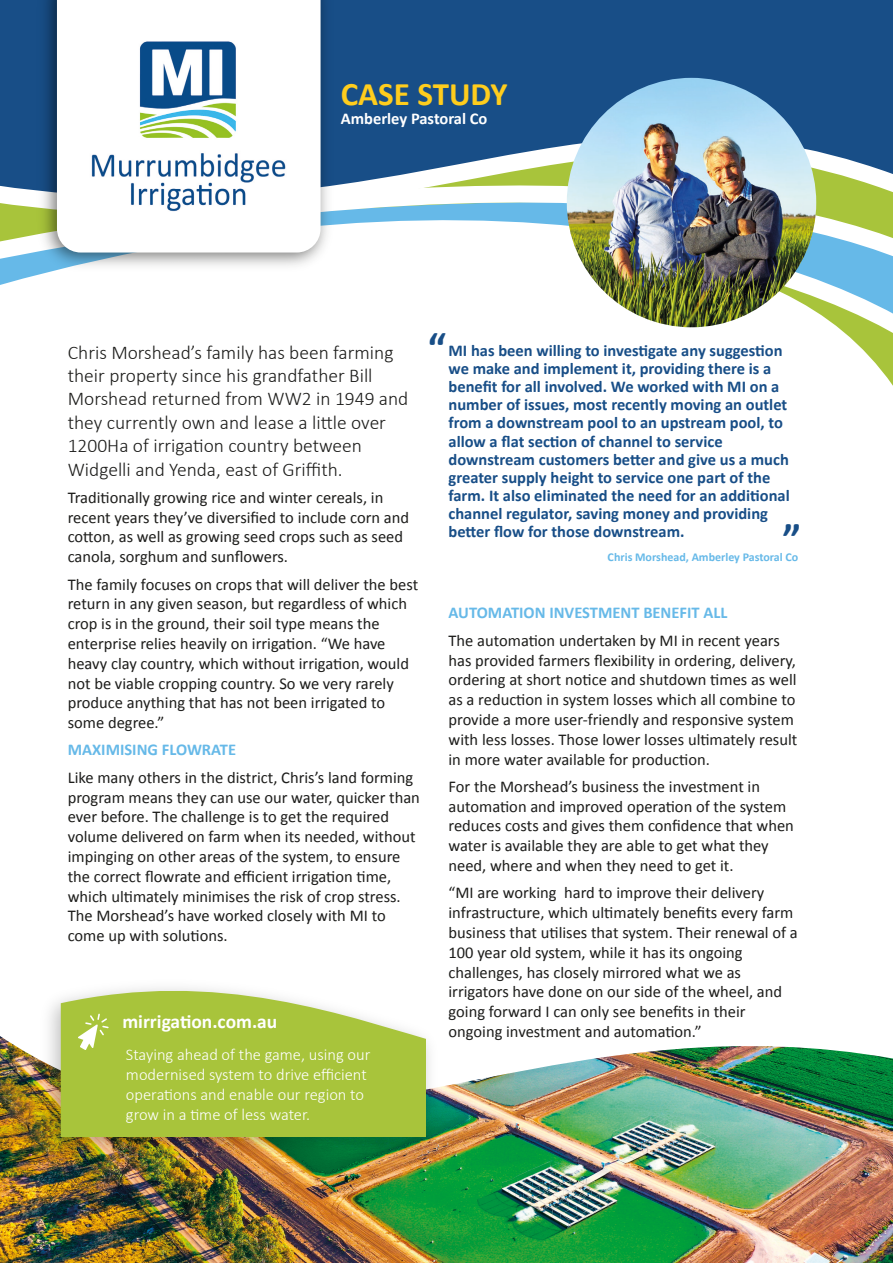
<style>
.page{position:relative;width:893px;height:1263px;background:#fff}
.page>*{position:absolute;margin:0;border:0;box-sizing:border-box;transform-origin:0 0}
.t1{font:700 42px "Calibri";color:#184e87}
.t2{font:700 33px "Calibri";color:#ffcd1d}
.t3{font:300 19.5px/23.4px "Calibri";color:#1d1d1b}
.t4{font:700 19.5px "Calibri";color:#fff}
.t5{font:16.5px/19.8px "Calibri";color:#1d1d1b}
.t6{font:700 16.5px/18px "Calibri";color:#184e87}
.t7{font:300 16.5px/19.8px "Calibri";color:#fff}
.t8{font:700 16.5px "Calibri";color:#66b9e8}
.t9{font:700 16.5px "Calibri";color:#fff}
.t10{font:700 12px "Calibri";color:#66b9e8}
</style>
<div class="page">
<div style="left:0;top:0;width:893px;height:101px;background:#184e87"></div>
<div style="left:0;top:101px;width:893px;height:13px;background:#184e87"></div>
<div style="left:0;top:114px;width:893px;height:20px;background:#184e87"></div>
<svg style="left:0;top:134px;width:893px;height:252px"></svg>
<img style="left:33px;top:0;width:305px;height:277px">
<svg style="left:57px;top:0;width:264px;height:252px"></svg>
<img style="left:82px;top:39px;width:214px;height:174px">
<img style="left:0;top:1036px;width:893px;height:227px">
<img style="left:567px;top:78px;width:249px;height:249px;border-radius:125px">
<img style="left:31px;top:1000px;width:414px;height:165px">
<svg style="left:61px;top:988px;width:365px;height:148px;background:#b1ca50"></svg>
<svg style="left:78px;top:1013px;width:31px;height:37px"></svg>
<h2 class="t2" style="left:341px;top:73px;width:168px">CASE STUDY</h2>
<p class="t9" style="left:341px;top:108px;width:148px">Amberley Pastoral Co</p>
<p class="t3" style="left:68px;top:340px;width:342px">Chris Morshead’s family has been farming their property since his grandfather Bill Morshead returned from WW2 in 1949 and they currently own and lease a little over 1200Ha of irrigation country between Widgelli and Yenda, east of Griffith.</p>
<p class="t5" style="left:68px;top:487px;width:343px">Traditionally growing rice and winter cereals, in recent years they’ve diversified to include corn and cotton, as well as growing seed crops such as seed canola, sorghum and sunflowers.</p>
<p class="t5" style="left:68px;top:573px;width:352px">The family focuses on crops that will deliver the best return in any given season, but regardless of which crop is in the ground, their soil type means the enterprise relies heavily on irrigation. “We have heavy clay country, which without irrigation, would not be viable cropping country. So we very rarely produce anything that has not been irrigated to some degree.”</p>
<p class="t8" style="left:68px;top:740px;width:170px">MAXIMISING FLOWRATE</p>
<p class="t5" style="left:68px;top:767px;width:354px">Like many others in the district, Chris’s land forming program means they can use our water, quicker than ever before. The challenge is to get the required volume delivered on farm when its needed, without impinging on other areas of the system, to ensure the correct flowrate and efficient irrigation time, which ultimately minimises the risk of crop stress.<br>The Morshead’s have worked closely with MI to come up with solutions.</p>
<p class="t4" style="left:122px;top:1010px;width:156px">mirrigation.com.au</p>
<p class="t7" style="left:126px;top:1045px;width:246px">Staying ahead of the game, using our modernised system to drive efficient operations and enable our region to grow in a time of less water.</p>
<h1 class="t1" style="left:428px;top:322px;width:20px">“</h1>
<p class="t6" style="left:448px;top:341px;width:343px">MI has been willing to investigate any suggestion we make and implement it, providing there is a benefit for all involved. We worked with MI on a number of issues, most recently moving an outlet from a downstream pool to an upstream pool, to allow a flat section of channel to service downstream customers better and give us a much greater supply height to service one part of the farm. It also eliminated the need for an additional channel regulator, saving money and providing better flow for those downstream.</p>
<h1 class="t1" style="left:783px;top:513px;width:20px">”</h1>
<p class="t10" style="left:608px;top:549px;width:192px">Chris Morshead, Amberley Pastoral Co</p>
<p class="t8" style="left:448px;top:603px;width:280px">AUTOMATION INVESTMENT BENEFIT ALL</p>
<p class="t5" style="left:448px;top:630px;width:350px">The automation undertaken by MI in recent years has provided farmers flexibility in ordering, delivery, ordering at short notice and shutdown times as well as a reduction in system losses which all combine to provide a more user-friendly and responsive system with less losses. Those lower losses ultimately result in more water available for production.</p>
<p class="t5" style="left:448px;top:776px;width:347px">For the Morshead’s business the investment in automation and improved operation of the system reduces costs and gives them confidence that when water is available they are able to get what they need, where and when they need to get it.</p>
<p class="t5" style="left:448px;top:882px;width:351px">“MI are working hard to improve their delivery infrastructure, which ultimately benefits every farm business that utilises that system. Their renewal of a 100 year old system, while it has its ongoing challenges, has closely mirrored what we as irrigators have done on our side of the wheel, and going forward I can only see benefits in their ongoing investment and automation.”</p>
</div>
